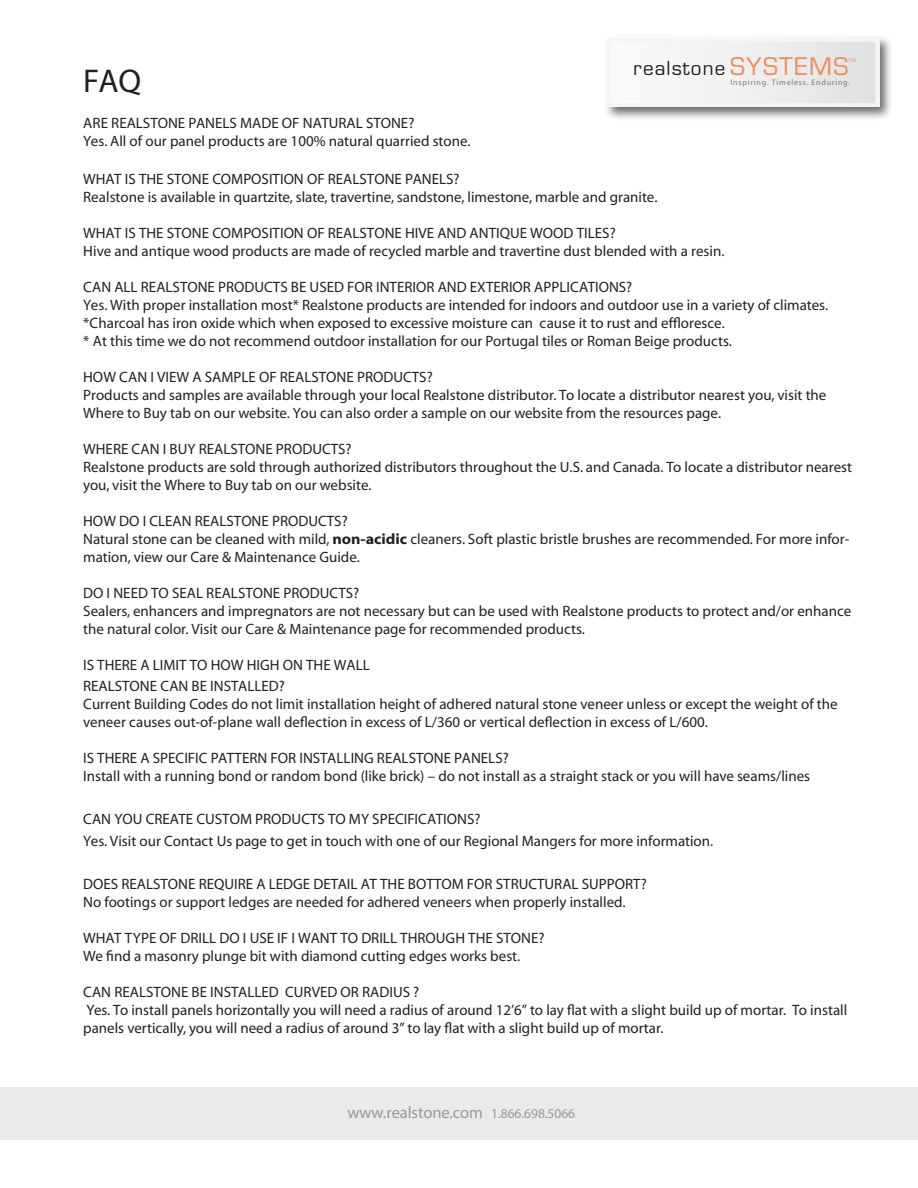
<style>
.page{position:relative;width:918px;height:1188px;background:#fff}
.page>*{position:absolute;margin:0;border:0;box-sizing:border-box;transform-origin:0 0}
.t1{font:33px "Myriad MM 400 600";color:#231f20}
.t2{font:23.7px "Eurostile";letter-spacing:.06em;color:#f58a58}
.t3{font:18.75px "Eurostile";letter-spacing:.06em;color:#231f20}
.t4{font:16.5px "Myriad MM 400 600";letter-spacing:-.005em;color:#97999c}
.t5{font:15px/18px "Myriad MM 400 600";color:#231f20}
.t6{font:7.95px "Myriad MM 400 600";letter-spacing:.1em;color:#76787b}
.t7{font:4.95px "Eurostile";color:#f58a58}
.s1{font-family:"Myriad MM 700 700"}
.s2{font-size:13.5px}
</style>
<div class="page">
<div style="left:604px;top:34px;width:289px;height:88px;background:#231f20;opacity:.67"></div>
<div style="left:609px;top:40px;width:268px;height:65px;background:linear-gradient(to right,#fdfcfd,#e1e2e4)"></div>
<div style="left:607px;top:38px;width:272px;height:69px;border:4px solid #f5f5f6"></div>
<svg style="left:634px;top:61px;width:91px;height:15px"></svg>
<div style="left:0;top:1088px;width:918px;height:52px;background:#e9eaeb"></div>
<h2 class="t2" style="left:730px;top:53px;width:119px">SYSTEMS</h2>
<p class="t7" style="left:849px;top:57px;width:9px">TM</p>
<p class="t6" style="left:731px;top:79px;width:121px">Inspiring. Timeless. Enduring.</p>
<p class="t3" style="left:634px;top:57px;width:93px">realstone</p>
<h1 class="t1" style="left:83px;top:65px;width:60px">FAQ</h1>
<p class="t5" style="left:83px;top:115px;width:389px">ARE REALSTONE PANELS MADE OF NATURAL STONE?<br>Yes. All of our panel products are 100% natural quarried stone.</p>
<p class="t5" style="left:83px;top:170px;width:576px">WHAT IS THE STONE COMPOSITION OF REALSTONE PANELS?<br>Realstone is available in quartzite, slate, travertine, sandstone, limestone, marble and granite.</p>
<p class="t5" style="left:83px;top:224px;width:643px">WHAT IS THE STONE COMPOSITION OF REALSTONE HIVE AND ANTIQUE WOOD TILES?<br>Hive and antique wood products are made of recycled marble and travertine dust blended with a resin.</p>
<p class="t5" style="left:83px;top:278px;width:746px">CAN ALL REALSTONE PRODUCTS BE USED FOR INTERIOR AND EXTERIOR APPLICATIONS?<br>Yes. With proper installation most* Realstone products are intended for indoors and outdoor use in a variety of climates. *Charcoal has iron oxide which when exposed to excessive moisture can cause it to rust and effloresce.<br>* At this time we do not recommend outdoor installation for our Portugal tiles or Roman Beige products.</p>
<p class="t5" style="left:83px;top:368px;width:745px">HOW CAN I VIEW A SAMPLE OF REALSTONE PRODUCTS?<br>Products and samples are available through your local Realstone distributor. To locate a distributor nearest you, visit the<br>Where to Buy tab on our website. You can also order a sample on our website from the resources page.</p>
<p class="t5" style="left:83px;top:440px;width:770px">WHERE CAN I BUY REALSTONE PRODUCTS?<br>Realstone products are sold through authorized distributors throughout the U.S. and Canada. To locate a distributor nearest you, visit the Where to Buy tab on our website.</p>
<p class="t5" style="left:83px;top:512px;width:768px">HOW DO I CLEAN REALSTONE PRODUCTS?<br>Natural stone can be cleaned with mild, <span class="s1">non-acidic</span> cleaners. Soft plastic bristle brushes are recommended. For more infor&shy;mation, view our Care &amp; Maintenance Guide.</p>
<p class="t5" style="left:83px;top:584px;width:770px">DO I NEED TO SEAL REALSTONE PRODUCTS?<br>Sealers, enhancers and impregnators are not necessary but can be used with Realstone products to protect and/or enhance the natural color. Visit our Care &amp; Maintenance page for recommended products.</p>
<p class="t5" style="left:83px;top:655px;width:288px;line-height:21.6px">IS THERE A LIMIT TO HOW HIGH ON THE WALL<br>REALSTONE CAN BE INSTALLED?</p>
<p class="t5" style="left:83px;top:696px;width:756px">Current Building Codes do not limit installation height of adhered natural stone veneer unless or except the weight of the veneer causes out-of-plane wall deflection in excess of L/360 or vertical deflection in excess of L/600.</p>
<p class="t5" style="left:83px;top:750px;width:728px">IS THERE A SPECIFIC PATTERN FOR INSTALLING REALSTONE PANELS?<br>Install with a running bond or random bond (like brick) – do not install as a straight stack or you will have seams/lines</p>
<p class="t5" style="left:83px;top:809px;width:632px;line-height:21.6px">CAN YOU CREATE CUSTOM PRODUCTS TO MY SPECIFICATIONS?<br>Yes. Visit our Contact Us page to get in touch with one of our Regional Mangers for more information.</p>
<p class="t5" style="left:83px;top:876px;width:565px">DOES REALSTONE REQUIRE A LEDGE DETAIL AT THE BOTTOM FOR STRUCTURAL SUPPORT?<br>No footings or support ledges are needed for adhered veneers when properly installed.</p>
<p class="t5" style="left:83px;top:930px;width:463px">WHAT TYPE OF DRILL DO I USE IF I WANT TO DRILL THROUGH THE STONE?<br>We find a masonry plunge bit with diamond cutting edges works best.</p>
<p class="t5" style="left:83px;top:984px;width:766px">CAN REALSTONE BE INSTALLED CURVED OR RADIUS ?<br>Yes. To install panels horizontally you will need a radius of around 12’6” to lay flat with a slight build up of mortar. To install panels vertically, you will need a radius of around 3” to lay flat with a slight build up of mortar.</p>
<p class="t4" style="left:347px;top:1105px;width:229px">www.realstone.com <span class="s2">1.866.698.5066</span></p>
</div>
